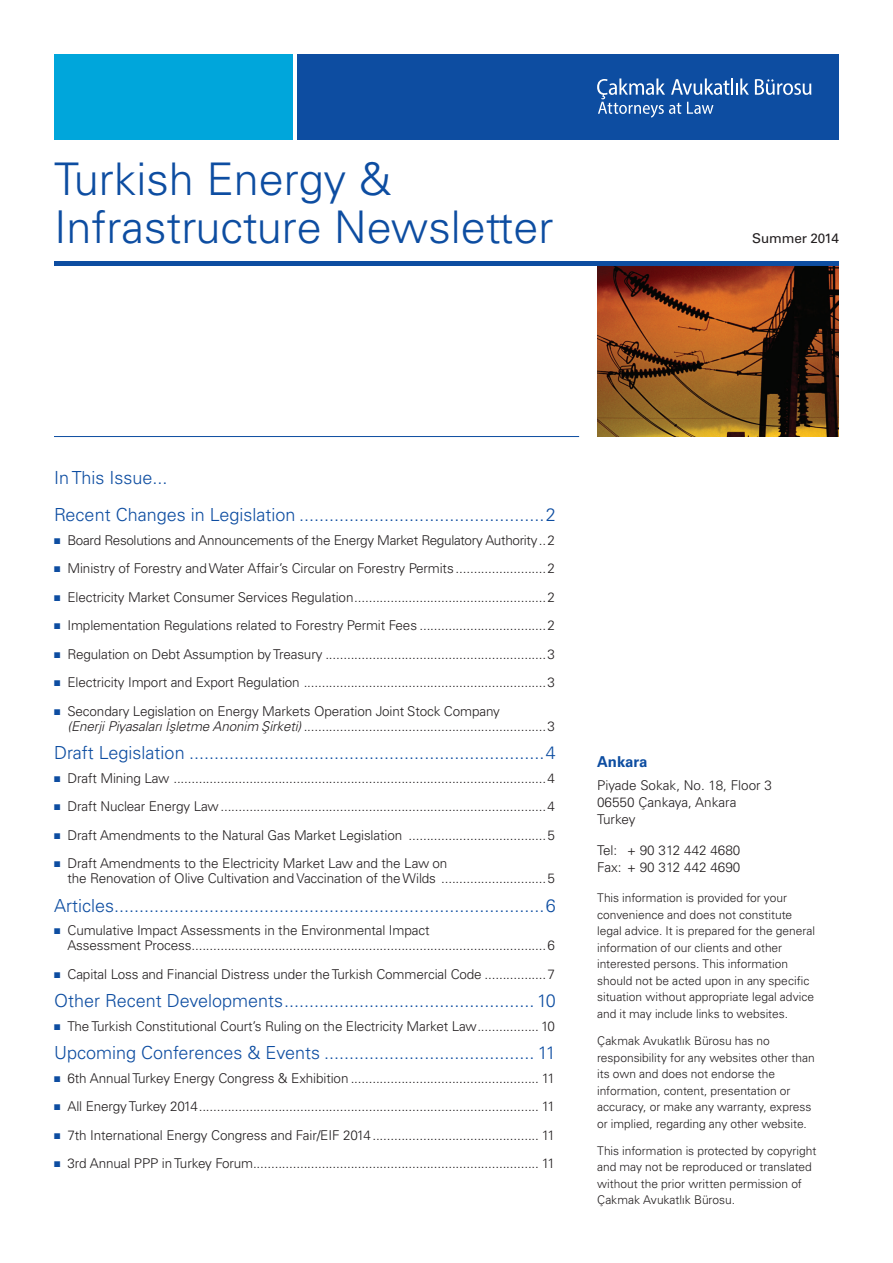
<style>
.page{position:relative;width:893px;height:1263px;background:#fff}
.page>*{position:absolute;margin:0;border:0;box-sizing:border-box;transform-origin:0 0}
.Document_title{font:300 45px/48px "Univers LT Std";color:#0d4da1}
.Heading_Level_1_TOC{font:300 18px "Univers LT Pro 45";color:#0d4da1}
.Side_Margin_Heading{font:300 18px "Univers LT Std";color:#0d4da1}
.City_subhead{font:700 15px "Univers LT Std";color:#0d4da1}
.t1{font:300 13.5px/15px "Univers LT Pro 45";letter-spacing:-.01em;color:#231f20}
.Back_cover_contact_i{font:300 13.5px/17.2px "Univers LT Std";color:#231f20}
.Body_Copy{font:13.5px "Univers LT Pro 55 Roman";letter-spacing:-.01em;color:#231f20}
.Side_Column_Text{font:300 12px/16.5px "Univers LT Std";color:#231f20}
.s1{color:#0d4da1}
.s2{font-style:italic}
</style>
<div class="page">
<img style="left:597px;top:266px;width:242px;height:170px">
<div style="left:54px;top:54px;width:239px;height:85px;background:#00a6db"></div>
<div style="left:298px;top:54px;width:541px;height:85px;background:#0d4da1"></div>
<hr style="left:54px;top:262px;width:785px;height:4px;background:#0d4da1">
<hr style="left:54px;top:436px;width:525px;height:1px;background:#0d4da1">
<svg style="left:755px;top:79px;width:56px;height:16px"></svg>
<svg style="left:597px;top:78px;width:152px;height:40px"></svg>
<p class="Document_title" style="left:54px;top:155px;width:501px">Turkish Energy &amp;<br>Infrastructure Newsletter</p>
<p class="Body_Copy" style="left:752px;top:230px;width:88px">Summer 2014</p>
<p class="Side_Margin_Heading" style="left:54px;top:466px;width:115px">In This Issue...</p>
<p class="Heading_Level_1_TOC" style="left:54px;top:504px;width:503px">Recent Changes in Legislation .................................................2</p>
<p class="t1" style="left:54px;top:532px;width:502px"><span class="s1">■</span> Board Resolutions and Announcements of the Energy Market Regulatory Authority..2</p>
<p class="t1" style="left:54px;top:561px;width:502px"><span class="s1">■</span> Ministry of Forestry and Water Affair’s Circular on Forestry Permits .........................2</p>
<p class="t1" style="left:54px;top:589px;width:502px"><span class="s1">■</span> Electricity Market Consumer Services Regulation.....................................................2</p>
<p class="t1" style="left:54px;top:618px;width:502px"><span class="s1">■</span> Implementation Regulations related to Forestry Permit Fees ...................................2</p>
<p class="t1" style="left:54px;top:646px;width:502px"><span class="s1">■</span> Regulation on Debt Assumption by Treasury .............................................................3</p>
<p class="t1" style="left:54px;top:675px;width:502px"><span class="s1">■</span> Electricity Import and Export Regulation ...................................................................3</p>
<p class="t1" style="left:68px;top:703px;width:489px;text-indent:-14px"><span class="s1">■</span> Secondary Legislation on Energy Markets Operation Joint Stock Company<br><span class="s2">(Enerji Piyasaları İşletme Anonim Şirketi)</span> ...................................................................3</p>
<p class="Heading_Level_1_TOC" style="left:54px;top:742px;width:503px">Draft Legislation .......................................................................4</p>
<p class="t1" style="left:54px;top:770px;width:502px"><span class="s1">■</span> Draft Mining Law .......................................................................................................4</p>
<p class="t1" style="left:54px;top:799px;width:502px"><span class="s1">■</span> Draft Nuclear Energy Law..........................................................................................4</p>
<p class="t1" style="left:54px;top:827px;width:502px"><span class="s1">■</span> Draft Amendments to the Natural Gas Market Legislation ......................................5</p>
<p class="t1" style="left:68px;top:856px;width:489px;text-indent:-14px"><span class="s1">■</span> Draft Amendments to the Electricity Market Law and the Law on<br>the Renovation of Olive Cultivation and Vaccination of the Wilds .............................5</p>
<p class="Heading_Level_1_TOC" style="left:54px;top:894px;width:503px">Articles......................................................................................6</p>
<p class="t1" style="left:68px;top:923px;width:489px;text-indent:-14px"><span class="s1">■</span> Cumulative Impact Assessments in the Environmental Impact<br>Assessment Process..................................................................................................6</p>
<p class="t1" style="left:54px;top:966px;width:503px"><span class="s1">■</span> Capital Loss and Financial Distress under the Turkish Commercial Code .................7</p>
<p class="Heading_Level_1_TOC" style="left:54px;top:990px;width:503px">Other Recent Developments.................................................. 10</p>
<p class="t1" style="left:54px;top:1018px;width:502px"><span class="s1">■</span> The Turkish Constitutional Court’s Ruling on the Electricity Market Law................. 10</p>
<p class="Heading_Level_1_TOC" style="left:54px;top:1042px;width:503px">Upcoming Conferences &amp; Events .......................................... 11</p>
<p class="t1" style="left:54px;top:1070px;width:502px"><span class="s1">■</span> 6th Annual Turkey Energy Congress &amp; Exhibition .................................................... 11</p>
<p class="t1" style="left:54px;top:1099px;width:502px"><span class="s1">■</span> All Energy Turkey 2014.............................................................................................. 11</p>
<p class="t1" style="left:54px;top:1127px;width:502px"><span class="s1">■</span> 7th International Energy Congress and Fair/EIF 2014.............................................. 11</p>
<p class="t1" style="left:54px;top:1156px;width:502px"><span class="s1">■</span> 3rd Annual PPP in Turkey Forum............................................................................... 11</p>
<p class="City_subhead" style="left:597px;top:753px;width:52px">Ankara</p>
<p class="Back_cover_contact_i" style="left:597px;top:776px;width:176px">Piyade Sokak, No. 18, Floor 3<br>06550 Çankaya, Ankara<br>Turkey</p>
<p class="Back_cover_contact_i" style="left:597px;top:842px;width:145px">Tel: + 90 312 442 4680<br>Fax: + 90 312 442 4690</p>
<p class="Side_Column_Text" style="left:597px;top:890px;width:219px">This information is provided for your convenience and does not constitute legal advice. It is prepared for the general information of our clients and other interested persons. This information should not be acted upon in any specific situation without appropriate legal advice and it may include links to websites.</p>
<p class="Side_Column_Text" style="left:597px;top:1032px;width:219px">Çakmak Avukatlık Bürosu has no responsibility for any websites other than its own and does not endorse the information, content, presentation or accuracy, or make any warranty, express or implied, regarding any other website.</p>
<p class="Side_Column_Text" style="left:597px;top:1142px;width:221px">This information is protected by copyright and may not be reproduced or translated without the prior written permission of Çakmak Avukatlık Bürosu.</p>
</div>
